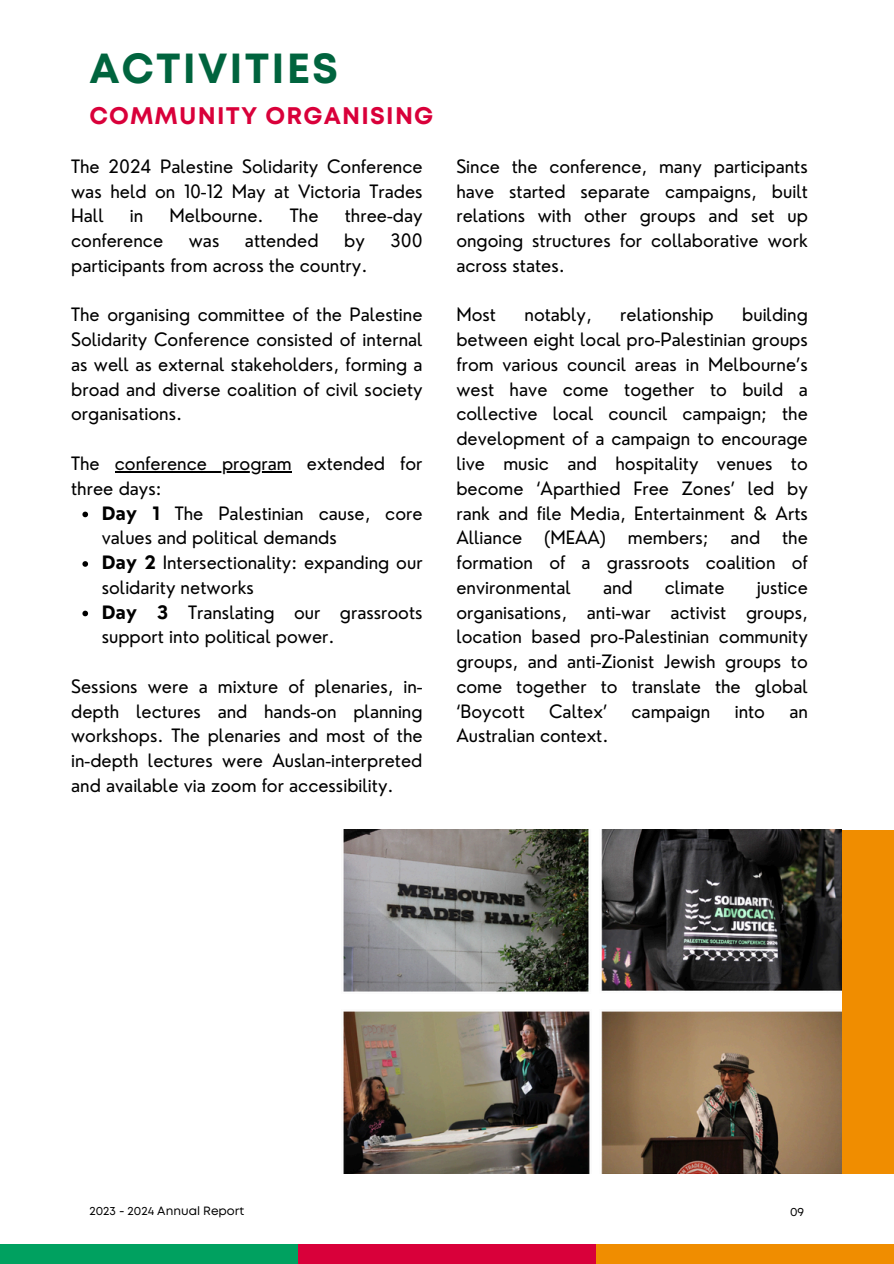
<style>
.page{position:relative;width:894px;height:1264px;background:#fff}
.page>*{position:absolute;margin:0;border:0;box-sizing:border-box;transform-origin:0 0}
.t1{font:700 42px "Mont";letter-spacing:.05em;color:#00643e}
.t2{font:700 24px "Mont";letter-spacing:.05em;color:#d9003a}
.t3{font:18px/24.8px "Nourd";color:#000;text-align:justify}
.t4{font:700 18px "Nourd";color:#000}
.t5{font:12px "Mont";color:#000}
.s1{font-weight:700}
</style>
<div class="page">
<div style="left:842px;top:830px;width:51px;height:343px;background:#f08d00"></div>
<div style="left:0;top:1244px;width:298px;height:19px;background:#00a160"></div>
<div style="left:298px;top:1244px;width:298px;height:19px;background:#d9003a"></div>
<div style="left:595px;top:1244px;width:298px;height:19px;background:#f08d00"></div>
<img style="left:343px;top:830px;width:498px;height:343px">
<hr style="left:115px;top:471px;width:177px;height:1px;background:#000">
<svg style="left:82px;top:511px;width:6px;height:6px"></svg>
<svg style="left:82px;top:561px;width:6px;height:5px"></svg>
<svg style="left:82px;top:610px;width:6px;height:6px"></svg>
<h3 class="t1" style="left:89px;top:52px;width:250px">ACTIVITIES</h3>
<p class="t2" style="left:89px;top:106px;width:345px">COMMUNITY ORGANISING</p>
<h2 class="t3" style="left:71px;top:154px;width:353px">The 2024 Palestine Solidarity Conference was held on 10-12 May at Victoria Trades Hall</h2>
<h2 class="t3" style="left:130px;top:203px;width:15px">in</h2>
<h2 class="t3" style="left:169px;top:203px;width:96px">Melbourne.</h2>
<h2 class="t3" style="left:290px;top:203px;width:30px">The</h2>
<h2 class="t3" style="left:344px;top:203px;width:79px">three-day</h2>
<h2 class="t3" style="left:71px;top:228px;width:93px">conference</h2>
<h2 class="t3" style="left:189px;top:228px;width:32px">was</h2>
<h2 class="t3" style="left:245px;top:228px;width:75px">attended</h2>
<h2 class="t3" style="left:344px;top:228px;width:22px">by</h2>
<h2 class="t3" style="left:390px;top:228px;width:34px">300</h2>
<h2 class="t3" style="left:71px;top:253px;width:298px">participants from across the country.</h2>
<h3 class="t3" style="left:71px;top:302px;width:353px">The organising committee of the Palestine Solidarity Conference consisted of internal as well as external stakeholders, forming a broad and diverse coalition of civil society organisations.</h3>
<h3 class="t3" style="left:71px;top:451px;width:30px">The</h3>
<h3 class="t3" style="left:115px;top:451px;width:309px">conference program extended for</h3>
<h3 class="t3" style="left:71px;top:475px;width:92px">three days:</h3>
<h3 class="t4" style="left:102px;top:501px;width:60px">Day 1</h3>
<p class="t3" style="left:102px;top:500px;width:322px;text-align:left;text-indent:73px">The Palestinian cause, core values and political demands<br><span class="s1">Day 2</span> Intersectionality: expanding our</p>
<p class="t3" style="left:102px;top:574px;width:154px">solidarity networks<br><span class="s1">Day 3</span></p>
<p class="t3" style="left:102px;top:599px;width:322px;text-indent:86px">Translating our grassroots support into political power.</p>
<p class="t3" style="left:71px;top:673px;width:353px">Sessions were a mixture of plenaries, in-</p>
<h3 class="t3" style="left:71px;top:698px;width:353px">depth lectures and hands-on planning workshops. The plenaries and most of the in-depth lectures were Auslan-interpreted and available via zoom for accessibility.</h3>
<p class="t3" style="left:456px;top:154px;width:353px">Since the conference, many participants have started separate campaigns, built relations with other groups and set up ongoing structures for collaborative work across states.</p>
<p class="t3" style="left:456px;top:302px;width:41px">Most</p>
<p class="t3" style="left:524px;top:302px;width:69px">notably,</p>
<p class="t3" style="left:620px;top:302px;width:95px">relationship</p>
<p class="t3" style="left:456px;top:302px;width:353px;text-indent:286px">building between eight local pro-Palestinian groups from various council areas in Melbourne’s west have come together to build a collective local council campaign; the development of a campaign to encourage live music and hospitality venues to become ‘Aparthied Free Zones’ led by rank and file Media, Entertainment &amp; Arts Alliance (MEAA) members; and the formation of a grassroots coalition of environmental</p>
<p class="t3" style="left:603px;top:574px;width:31px">and</p>
<p class="t3" style="left:664px;top:574px;width:61px">climate</p>
<p class="t3" style="left:456px;top:574px;width:353px;text-indent:300px">justice organisations, anti-war activist groups, location based pro-Palestinian community groups, and anti-Zionist Jewish groups to come together to translate the global ‘Boycott</p>
<p class="t3" style="left:549px;top:698px;width:59px">Caltex’</p>
<p class="t3" style="left:631px;top:698px;width:80px">campaign</p>
<p class="t3" style="left:734px;top:698px;width:32px">into</p>
<p class="t3" style="left:789px;top:698px;width:20px">an</p>
<p class="t3" style="left:456px;top:723px;width:154px">Australian context.</p>
<p class="t5" style="left:89px;top:1206px;width:156px">2023 - 2024 Annual Report</p>
<h3 class="t5" style="left:790px;top:1207px;width:16px">09</h3>
</div>
